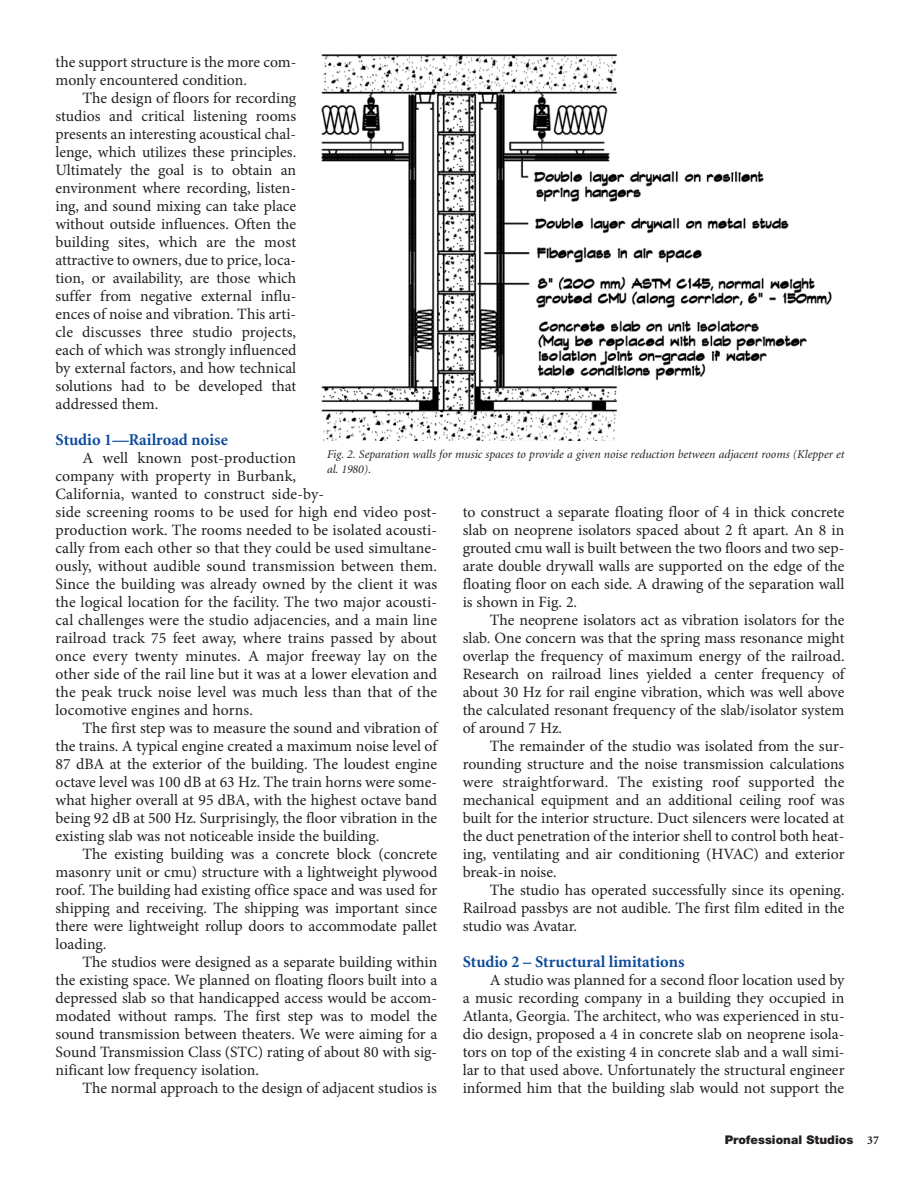
<style>
.page{position:relative;width:918px;height:1188px;background:#fff}
.page>*{position:absolute;margin:0;border:0;box-sizing:border-box;transform-origin:0 0}
.t1{font:700 16.5px "Minion";color:#0c499c}
.t2{font:15.75px/18px "Minion Pro";color:#231f20;text-align:justify}
.t3{font:italic 12px/15px "Minion";color:#231f20}
.t4{font:900 12px "Helvetica Neue";color:#231f20}
.s1{font-family:"Minion";font-weight:700}
</style>
<div class="page">
<img style="left:321px;top:54px;width:511px;height:387px">
<p class="t2" style="left:55px;top:54px;width:242px">the support structure is the more com&shy;monly encountered condition.</p>
<p class="t2" style="left:55px;top:90px;width:242px;text-indent:27px">The design of floors for recording studios and critical listening rooms presents an interesting acoustical chal&shy;lenge, which utilizes these principles.<br>Ultimately the goal is to obtain an environment where recording, listen&shy;ing, and sound mixing can take place without outside influences. Often the building sites, which are the most attractive to owners, due to price, loca&shy;tion, or availability, are those which suffer from negative external influ&shy;ences of noise and vibration. This arti&shy;cle discusses three studio projects, each of which was strongly influenced by external factors, and how technical solutions had to be developed that addressed them.</p>
<p class="t1" style="left:55px;top:433px;width:174px">Studio 1—Railroad noise</p>
<p class="t2" style="left:56px;top:450px;width:383px;text-align:left;text-indent:27px">A well known post-production<br>company with property in Burbank,<br>California, wanted to construct side-by-<br>side screening rooms to be used for high end video post&shy;production work. The rooms needed to be isolated acousti&shy;cally from each other so that they could be used simultane&shy;ously, without audible sound transmission between them.<br>Since the building was already owned by the client it was the logical location for the facility. The two major acousti&shy;cal challenges were the studio adjacencies, and a main line railroad track 75 feet away, where trains passed by about once every twenty minutes. A major freeway lay on the other side of the rail line but it was at a lower elevation and the peak truck noise level was much less than that of the locomotive engines and horns.</p>
<p class="t2" style="left:56px;top:720px;width:383px;text-indent:27px">The first step was to measure the sound and vibration of the trains. A typical engine created a maximum noise level of 87 dBA at the exterior of the building. The loudest engine octave level was 100 dB at 63 Hz. The train horns were some&shy;what higher overall at 95 dBA, with the highest octave band being 92 dB at 500 Hz. Surprisingly, the floor vibration in the existing slab was not noticeable inside the building.</p>
<p class="t2" style="left:56px;top:846px;width:383px;text-indent:27px">The existing building was a concrete block (concrete masonry unit or cmu) structure with a lightweight plywood roof. The building had existing office space and was used for shipping and receiving. The shipping was important since there were lightweight rollup doors to accommodate pallet loading.</p>
<p class="t2" style="left:56px;top:954px;width:383px;text-indent:27px">The studios were designed as a separate building within the existing space. We planned on floating floors built into a depressed slab so that handicapped access would be accom&shy;modated without ramps. The first step was to model the sound transmission between theaters. We were aiming for a Sound Transmission Class (STC) rating of about 80 with sig&shy;nificant low frequency isolation.</p>
<p class="t2" style="left:82px;top:1080px;width:356px">The normal approach to the design of adjacent studios is</p>
<p class="t3" style="left:327px;top:448px;width:519px">Fig. 2. Separation walls for music spaces to provide a given noise reduction between adjacent rooms (Klepper et al. 1980).</p>
<p class="t2" style="left:463px;top:504px;width:383px">to construct a separate floating floor of 4 in thick concrete slab on neoprene isolators spaced about 2 ft apart. An 8 in grouted cmu wall is built between the two floors and two sep&shy;arate double drywall walls are supported on the edge of the floating floor on each side. A drawing of the separation wall is shown in Fig. 2.</p>
<p class="t2" style="left:463px;top:612px;width:383px;text-indent:27px">The neoprene isolators act as vibration isolators for the slab. One concern was that the spring mass resonance might overlap the frequency of maximum energy of the railroad.<br>Research on railroad lines yielded a center frequency of about 30 Hz for rail engine vibration, which was well above the calculated resonant frequency of the slab/isolator system of around 7 Hz.</p>
<p class="t2" style="left:463px;top:738px;width:383px;text-indent:27px">The remainder of the studio was isolated from the sur&shy;rounding structure and the noise transmission calculations were straightforward. The existing roof supported the mechanical equipment and an additional ceiling roof was built for the interior structure. Duct silencers were located at the duct penetration of the interior shell to control both heat&shy;ing, ventilating and air conditioning (HVAC) and exterior break-in noise.</p>
<p class="t2" style="left:463px;top:882px;width:383px;text-indent:27px">The studio has operated successfully since its opening.<br>Railroad passbys are not audible. The first film edited in the studio was Avatar.</p>
<p class="t1" style="left:463px;top:955px;width:223px">Studio 2 – Structural limitations</p>
<p class="t2" style="left:463px;top:972px;width:383px;text-indent:27px">A studio was planned for a second floor location used by a music recording company in a building they occupied in Atlanta, Georgia. The architect, who was experienced in stu&shy;dio design, proposed a 4 in concrete slab on neoprene isola&shy;tors on top of the existing 4 in concrete slab and a wall simi&shy;lar to that used above. Unfortunately the structural engineer informed him that the building slab would not support the</p>
<p class="t4" style="left:725px;top:1135px;width:156px">Professional Studios <span class="s1">37</span></p>
</div>
